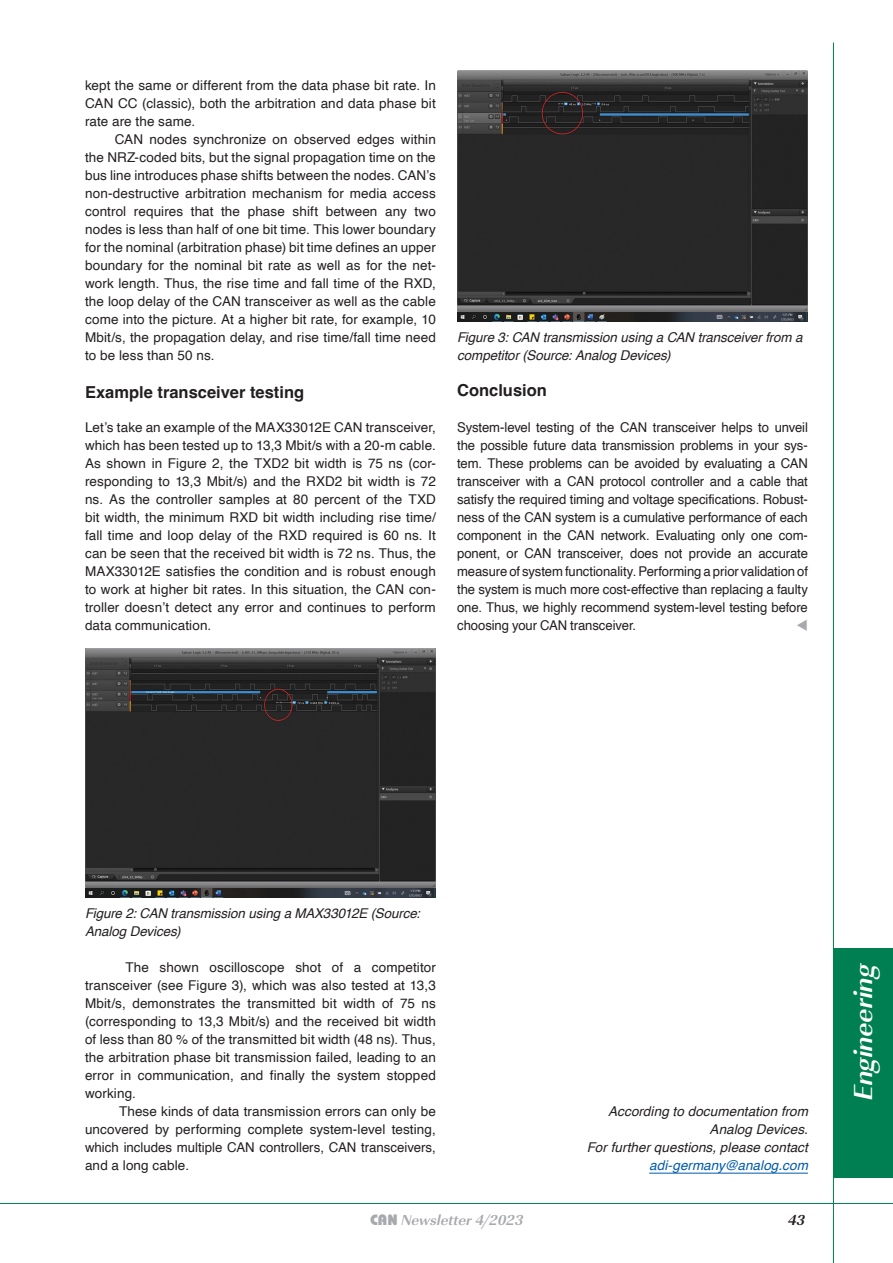
<style>
.page{position:relative;width:893px;height:1263px;background:#fff}
.page>*{position:absolute;margin:0;border:0;box-sizing:border-box;transform-origin:0 0}
.Balkentext{font:27px "URW Imperial T Bold Obli";letter-spacing:-.005em;color:#fff}
.Zwischenüberschrift{font:700 16.5px "Helvetica";color:#231f20}
.t1{font:15px "URW Imperial T Bold Obli";color:#a8a9ad}
.t2{font:15px "URW Imperial T Bold Obli";color:#231f20}
.Fließtext_mit_Blocksatz__Einzug{font:13.5px/18px "Helvetica";letter-spacing:.01em;color:#231f20;text-align:justify}
.Fließtext_mit_Blocksatz__ohne_Einzug{font:13.5px/18px "Helvetica";color:#231f20;text-align:justify}
.Bildunterschrift__linksbündig{font:italic 13.5px/18px "Helvetica";letter-spacing:-.005em;color:#231f20}
.Fließtext_mit_Blocksatz__ohne_Einzug-2{font:italic 13.5px/18px "Helvetica";letter-spacing:.005em;color:#231f20;text-align:right}
.s1{color:#015aaa}
.s2{font-family:"Bauhaus";font-weight:800}
</style>
<div class="page">
<hr style="left:0;top:1203px;width:893px;height:1px;background:#007f52">
<div style="left:833px;top:948px;width:60px;height:230px;background:#007f52"></div>
<hr style="left:833px;top:43px;width:1px;height:1220px;background:#007f52">
<hr style="left:649px;top:1173px;width:159px;height:1px;background:#015aaa">
<img style="left:85px;top:648px;width:351px;height:249px">
<img style="left:457px;top:70px;width:351px;height:251px">
<p class="Fließtext_mit_Blocksatz__Einzug" style="left:85px;top:77px;width:352px">kept the same or different from the data phase bit rate. In CAN CC (classic), both the arbitration and data phase bit rate are the same.</p>
<p class="Fließtext_mit_Blocksatz__Einzug" style="left:85px;top:131px;width:352px;text-indent:30px">CAN nodes synchronize on observed edges within the NRZ-coded bits, but the signal propagation time on the bus line introduces phase shifts between the nodes. CAN’s non-destructive arbitration mechanism for media access control requires that the phase shift between any two nodes is less than half of one bit time. This lower boundary for the nominal (arbitration phase) bit time defines an upper boundary for the nominal bit rate as well as for the net&shy;work length. Thus, the rise time and fall time of the RXD, the loop delay of the CAN transceiver as well as the cable come into the picture. At a higher bit rate, for example, 10<br>Mbit/s, the propagation delay, and rise time/fall time need to be less than 50 ns.</p>
<p class="Zwischenüberschrift" style="left:85px;top:382px;width:221px">Example transceiver testing</p>
<p class="Fließtext_mit_Blocksatz__ohne_Einzug" style="left:85px;top:419px;width:352px">Let’s take an example of the MAX33012E CAN transceiver, which has been tested up to 13,3 Mbit/s with a 20-m cable.<br>As shown in Figure 2, the TXD2 bit width is 75 ns (cor&shy;responding to 13,3 Mbit/s) and the RXD2 bit width is 72 ns. As the controller samples at 80 percent of the TXD bit width, the minimum RXD bit width including rise time/ fall time and loop delay of the RXD required is 60 ns. It can be seen that the received bit width is 72 ns. Thus, the MAX33012E satisfies the condition and is robust enough to work at higher bit rates. In this situation, the CAN con&shy;troller doesn’t detect any error and continues to perform data communication.</p>
<p class="Bildunterschrift__linksbündig" style="left:457px;top:329px;width:347px">Figure 3: CAN transmission using a CAN transceiver from a competitor (Source: Analog Devices)</p>
<p class="Zwischenüberschrift" style="left:457px;top:380px;width:91px">Conclusion</p>
<p class="Fließtext_mit_Blocksatz__ohne_Einzug" style="left:457px;top:419px;width:352px">System-level testing of the CAN transceiver helps to unveil the possible future data transmission problems in your sys&shy;tem. These problems can be avoided by evaluating a CAN transceiver with a CAN protocol controller and a cable that satisfy the required timing and voltage specifications. Robust&shy;ness of the CAN system is a cumulative performance of each component in the CAN network. Evaluating only one com&shy;ponent, or CAN transceiver, does not provide an accurate measure of system functionality. Performing a prior validation of the system is much more cost-effective than replacing a faulty one. Thus, we highly recommend system-level testing before choosing your CAN transceiver.</p>
<p class="Bildunterschrift__linksbündig" style="left:85px;top:905px;width:336px">Figure 2: CAN transmission using a MAX33012E (Source:<br>Analog Devices)</p>
<p class="Fließtext_mit_Blocksatz__Einzug" style="left:85px;top:959px;width:352px;text-indent:40px">The shown oscilloscope shot of a competitor transceiver (see Figure 3), which was also tested at 13,3<br>Mbit/s, demonstrates the transmitted bit width of 75 ns (corresponding to 13,3 Mbit/s) and the received bit width of less than 80 % of the transmitted bit width (48 ns). Thus, the arbitration phase bit transmission failed, leading to an error in communication, and finally the system stopped working.</p>
<p class="Fließtext_mit_Blocksatz__Einzug" style="left:85px;top:1103px;width:352px;text-indent:34px">These kinds of data transmission errors can only be uncovered by performing complete system-level testing, which includes multiple CAN controllers, CAN transceivers, and a long cable.</p>
<p class="Fließtext_mit_Blocksatz__ohne_Einzug-2" style="left:587px;top:1103px;width:222px">According to documentation from<br>Analog Devices.<br>For further questions, please contact <span class="s1">adi-germany@analog.com</span></p>
<p class="t1" style="left:370px;top:1211px;width:155px"><span class="s2">CAN</span> Newsletter 4/2023</p>
<p class="t2" style="left:788px;top:1210px;width:18px">43</p>
<p class="Balkentext" style="left:847px;top:1100px;width:138px;rotate:-90deg">Engineering</p>
</div>
